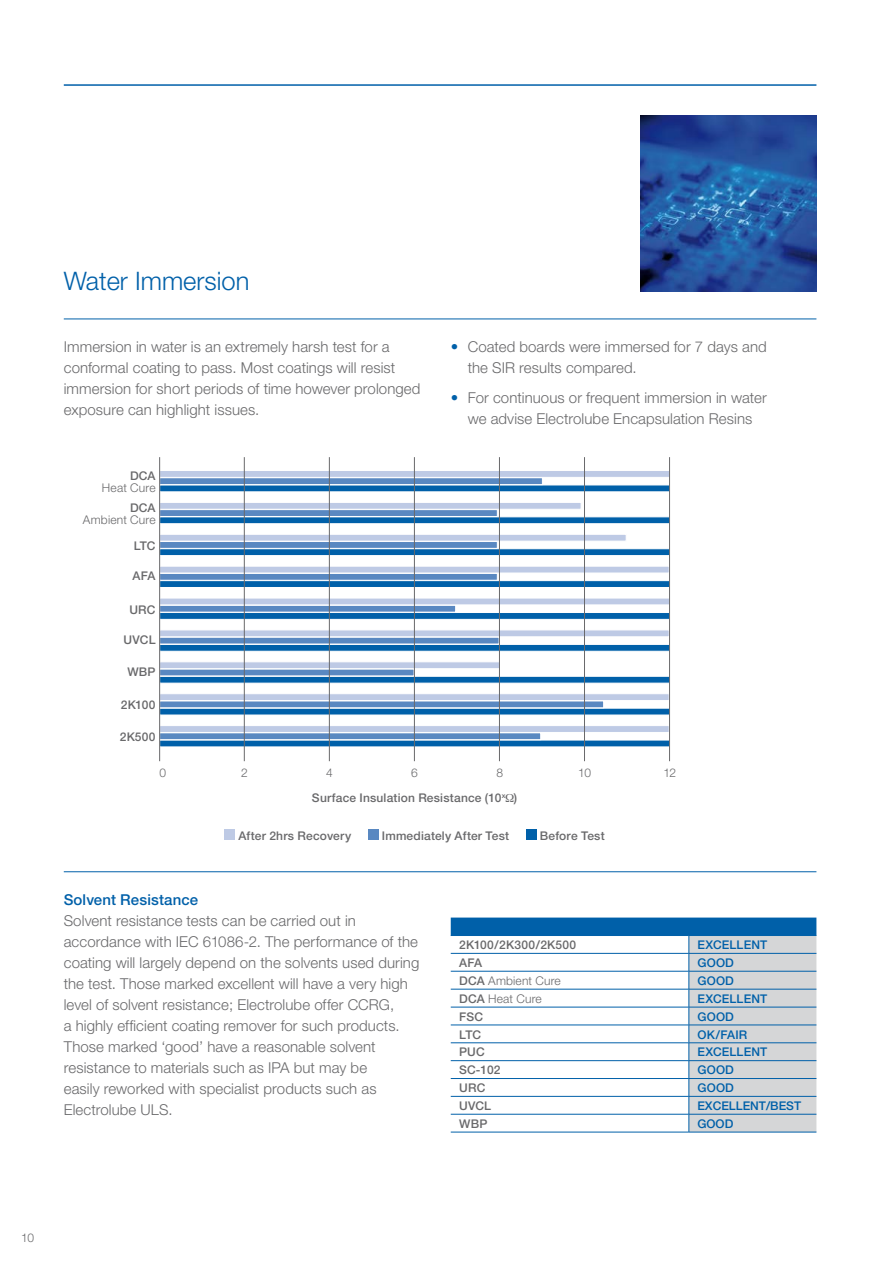
<style>
.page{position:relative;width:893px;height:1263px;background:#fff}
.page>*{position:absolute;margin:0;border:0;box-sizing:border-box;transform-origin:0 0}
.t1{font:300 25.5px "Helvetica Neue";color:#0060a9}
.t2{font:300 15px/21px "Helvetica Neue";letter-spacing:.005em;color:#69696b}
.t3{font:500 15px "Helvetica Neue";letter-spacing:.01em;color:#0060a9}
.t4{font:500 12px "Helvetica Neue";letter-spacing:.015em;color:#69696b}
.t5{font:500 12px "Helvetica Neue";letter-spacing:.015em;color:#0060a9}
.t6{font:300 12px "Helvetica Neue";letter-spacing:.015em;color:#69696b}
.s1{color:#0060a9}
.s2{font-weight:500}
</style>
<div class="page">
<hr style="left:451px;top:1132px;width:238px;height:1px;background:#0060a9">
<hr style="left:689px;top:1132px;width:127px;height:1px;background:#0060a9">
<svg style="left:451px;top:917px;width:365px;height:215px"></svg>
<hr style="left:451px;top:989px;width:238px;height:1px;background:#0060a9">
<hr style="left:689px;top:989px;width:127px;height:1px;background:#0060a9">
<hr style="left:64px;top:84px;width:752px;height:2px;background:#0060a9">
<hr style="left:64px;top:319px;width:752px;height:1px;background:#0060a9">
<hr style="left:64px;top:871px;width:752px;height:1px;background:#0060a9">
<div style="left:224px;top:829px;width:11px;height:11px;background:#becae5"></div>
<div style="left:368px;top:829px;width:11px;height:11px;background:#5988c1"></div>
<div style="left:526px;top:829px;width:10px;height:11px;background:#0060a9"></div>
<div style="left:159px;top:485px;width:511px;height:7px;background:#0060a9"></div>
<div style="left:159px;top:477px;width:384px;height:8px;background:#5988c1;border:1px solid #fff"></div>
<div style="left:159px;top:470px;width:511px;height:7px;background:#becae5;border:1px solid #fff"></div>
<div style="left:159px;top:517px;width:511px;height:7px;background:#0060a9;border:1px solid #fff"></div>
<div style="left:159px;top:509px;width:338px;height:8px;background:#5988c1;border:1px solid #fff"></div>
<div style="left:159px;top:502px;width:422px;height:7px;background:#becae5;border:1px solid #fff"></div>
<div style="left:159px;top:548px;width:511px;height:8px;background:#0060a9;border:1px solid #fff"></div>
<div style="left:159px;top:541px;width:338px;height:7px;background:#5988c1;border:1px solid #fff"></div>
<div style="left:159px;top:534px;width:467px;height:7px;background:#becae5;border:1px solid #fff"></div>
<div style="left:159px;top:580px;width:511px;height:8px;background:#0060a9;border:1px solid #fff"></div>
<div style="left:159px;top:573px;width:338px;height:7px;background:#5988c1;border:1px solid #fff"></div>
<div style="left:159px;top:566px;width:510px;height:7px;background:#becae5;border:1px solid #fff"></div>
<div style="left:159px;top:612px;width:511px;height:7px;background:#0060a9;border:1px solid #fff"></div>
<div style="left:159px;top:605px;width:297px;height:7px;background:#5988c1;border:1px solid #fff"></div>
<div style="left:159px;top:598px;width:511px;height:7px;background:#becae5;border:1px solid #fff"></div>
<div style="left:159px;top:644px;width:511px;height:7px;background:#0060a9;border:1px solid #fff"></div>
<div style="left:159px;top:637px;width:340px;height:7px;background:#5988c1;border:1px solid #fff"></div>
<div style="left:159px;top:630px;width:510px;height:7px;background:#becae5;border:1px solid #fff"></div>
<div style="left:159px;top:676px;width:511px;height:7px;background:#0060a9;border:1px solid #fff"></div>
<div style="left:159px;top:669px;width:255px;height:7px;background:#5988c1;border:1px solid #fff"></div>
<div style="left:159px;top:662px;width:341px;height:7px;background:#becae5;border:1px solid #fff"></div>
<div style="left:159px;top:708px;width:511px;height:7px;background:#0060a9;border:1px solid #fff"></div>
<div style="left:159px;top:701px;width:445px;height:7px;background:#5988c1;border:1px solid #fff"></div>
<div style="left:159px;top:693px;width:510px;height:8px;background:#becae5;border:1px solid #fff"></div>
<div style="left:159px;top:740px;width:511px;height:7px;background:#0060a9"></div>
<div style="left:159px;top:733px;width:382px;height:7px;background:#5988c1;border:1px solid #fff"></div>
<div style="left:159px;top:725px;width:510px;height:8px;background:#becae5;border:1px solid #fff"></div>
<hr style="left:244px;top:457px;width:1px;height:304px;background:#69696b">
<hr style="left:329px;top:457px;width:1px;height:304px;background:#69696b">
<hr style="left:414px;top:457px;width:1px;height:304px;background:#69696b">
<hr style="left:499px;top:457px;width:1px;height:304px;background:#69696b">
<hr style="left:584px;top:457px;width:1px;height:304px;background:#69696b">
<hr style="left:669px;top:457px;width:1px;height:304px;background:#69696b">
<hr style="left:159px;top:457px;width:1px;height:304px;background:#69696b">
<img style="left:640px;top:115px;width:176px;height:176px">
<h1 class="t1" style="left:64px;top:265px;width:187px">Water Immersion</h1>
<p class="t2" style="left:64px;top:336px;width:358px">Immersion in water is an extremely harsh test for a conformal coating to pass. Most coatings will resist immersion for short periods of time however prolonged exposure can highlight issues.</p>
<p class="t2" style="left:468px;top:336px;width:301px;text-indent:-17px"><span class="s1">•</span> Coated boards were immersed for 7 days and the SIR results compared.</p>
<p class="t2" style="left:451px;top:386px;width:318px;text-align:center"><span class="s1">•</span> For continuous or frequent immersion in water we advise Electrolube Encapsulation Resins</p>
<p class="t4" style="left:130px;top:468px;width:27px">DCA</p>
<p class="t6" style="left:102px;top:480px;width:55px">Heat Cure</p>
<p class="t4" style="left:130px;top:500px;width:27px">DCA</p>
<p class="t6" style="left:83px;top:512px;width:74px">Ambient Cure</p>
<p class="t4" style="left:134px;top:538px;width:23px">LTC</p>
<p class="t4" style="left:133px;top:569px;width:24px">AFA</p>
<p class="t4" style="left:129px;top:602px;width:28px">URC</p>
<p class="t4" style="left:124px;top:632px;width:33px">UVCL</p>
<p class="t4" style="left:127px;top:664px;width:30px">WBP</p>
<p class="t4" style="left:121px;top:698px;width:36px">2K100</p>
<p class="t4" style="left:120px;top:729px;width:37px">2K500</p>
<p class="t6" style="left:159px;top:765px;width:8px">0</p>
<p class="t6" style="left:241px;top:765px;width:8px">2</p>
<p class="t6" style="left:326px;top:765px;width:8px">4</p>
<p class="t6" style="left:411px;top:765px;width:8px">6</p>
<p class="t6" style="left:496px;top:765px;width:8px">8</p>
<p class="t6" style="left:578px;top:765px;width:14px">10</p>
<p class="t6" style="left:663px;top:765px;width:14px">12</p>
<p class="t4" style="left:312px;top:791px;width:207px">Surface Insulation Resistance (10<sup>x</sup> )</p>
<p class="t4" style="left:238px;top:828px;width:114px">After 2hrs Recovery</p>
<p class="t4" style="left:382px;top:828px;width:129px">Immediately After Test</p>
<p class="t4" style="left:540px;top:828px;width:66px">Before Test</p>
<p class="t3" style="left:64px;top:890px;width:136px">Solvent Resistance</p>
<p class="t2" style="left:64px;top:909px;width:357px">Solvent resistance tests can be carried out in accordance with IEC 61086-2. The performance of the coating will largely depend on the solvents used during the test. Those marked excellent will have a very high level of solvent resistance; Electrolube offer CCRG,<br>a highly efficient coating remover for such products.<br>Those marked ‘good’ have a reasonable solvent resistance to materials such as IPA but may be<br>easily reworked with specialist products such as Electrolube ULS.</p>
<p class="t4" style="left:459px;top:938px;width:118px">2K100/2K300/2K500</p>
<p class="t5" style="left:697px;top:938px;width:72px">EXCELLENT</p>
<p class="t4" style="left:459px;top:955px;width:24px">AFA</p>
<p class="t5" style="left:697px;top:955px;width:38px">GOOD</p>
<p class="t6" style="left:459px;top:973px;width:103px"><span class="s2">DCA</span> Ambient Cure</p>
<p class="t5" style="left:697px;top:973px;width:38px">GOOD</p>
<p class="t6" style="left:459px;top:991px;width:84px"><span class="s2">DCA</span> Heat Cure</p>
<p class="t5" style="left:697px;top:991px;width:72px">EXCELLENT</p>
<p class="t4" style="left:459px;top:1009px;width:25px">FSC</p>
<p class="t5" style="left:697px;top:1009px;width:38px">GOOD</p>
<p class="t4" style="left:459px;top:1027px;width:23px">LTC</p>
<p class="t5" style="left:697px;top:1027px;width:51px">OK/FAIR</p>
<p class="t4" style="left:459px;top:1045px;width:27px">PUC</p>
<p class="t5" style="left:697px;top:1045px;width:72px">EXCELLENT</p>
<p class="t4" style="left:459px;top:1063px;width:43px">SC-102</p>
<p class="t5" style="left:697px;top:1063px;width:38px">GOOD</p>
<p class="t4" style="left:459px;top:1081px;width:28px">URC</p>
<p class="t5" style="left:697px;top:1081px;width:38px">GOOD</p>
<p class="t4" style="left:459px;top:1098px;width:33px">UVCL</p>
<p class="t5" style="left:697px;top:1098px;width:105px">EXCELLENT/BEST</p>
<p class="t4" style="left:459px;top:1116px;width:30px">WBP</p>
<p class="t5" style="left:697px;top:1116px;width:38px">GOOD</p>
<p class="t6" style="left:21px;top:1230px;width:14px">10</p>
</div>
